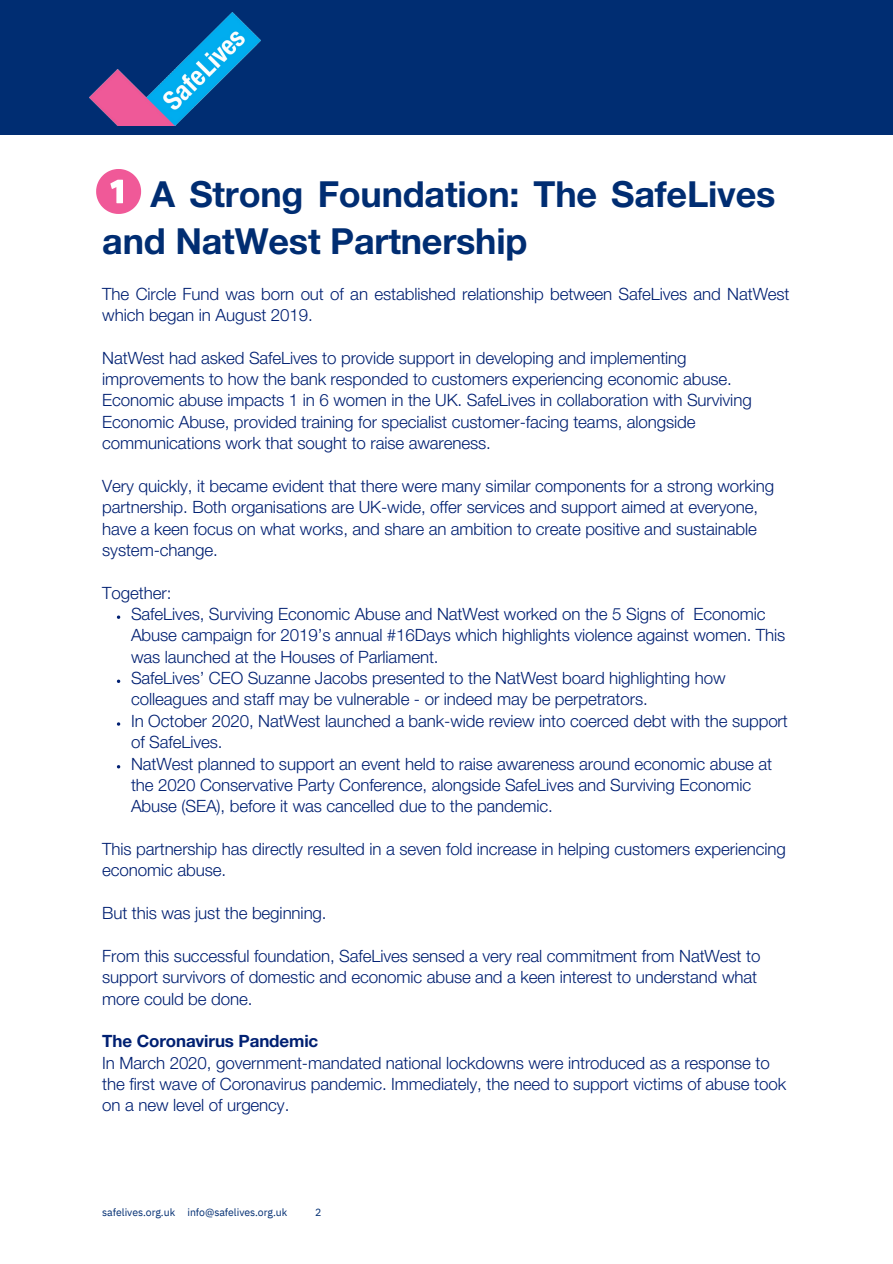
<style>
.page{position:relative;width:893px;height:1264px;background:#fff}
.page>*{position:absolute;margin:0;border:0;box-sizing:border-box;transform-origin:0 0}
.t1{font:700 36px/47.2px "Helvetica Neue LT Std";letter-spacing:-.005em;color:#002d72}
.t2{font:300 16.95px/21.3px "Helvetica Neue LT Std";letter-spacing:-.005em;color:#002072}
.t3{font:700 16.95px "Helvetica Neue LT Std";letter-spacing:-.005em;color:#002072}
.t4{font:10.5px "IBM Plex Sans";letter-spacing:-.005em;color:#002d72}
</style>
<div class="page">
<svg style="left:117px;top:615px;width:3px;height:4px"></svg>
<svg style="left:117px;top:679px;width:3px;height:4px"></svg>
<div style="left:0;top:0;width:892px;height:135px;background:#002d72"></div>
<img style="left:90px;top:12px;width:170px;height:114px">
<svg style="left:96px;top:169px;width:45px;height:45px"></svg>
<h1 class="t1" style="left:102px;top:176px;width:674px">1 A Strong Foundation: The SafeLives and NatWest Partnership</h1>
<p class="t2" style="left:102px;top:285px;width:688px">The Circle Fund was born out of an established relationship between SafeLives and NatWest which began in August 2019.</p>
<p class="t2" style="left:102px;top:349px;width:651px">NatWest had asked SafeLives to provide support in developing and implementing improvements to how the bank responded to customers experiencing economic abuse.<br>Economic abuse impacts 1 in 6 women in the UK. SafeLives in collaboration with Surviving Economic Abuse, provided training for specialist customer-facing teams, alongside communications work that sought to raise awareness.</p>
<p class="t2" style="left:102px;top:477px;width:673px">Very quickly, it became evident that there were many similar components for a strong working partnership. Both organisations are UK-wide, offer services and support aimed at everyone, have a keen focus on what works, and share an ambition to create positive and sustainable system-change.</p>
<p class="t2" style="left:102px;top:584px;width:71px">Together:</p>
<p class="t2" style="left:131px;top:605px;width:658px">SafeLives, Surviving Economic Abuse and NatWest worked on the 5 Signs of Economic Abuse campaign for 2019’s annual #16Days which highlights violence against women. This was launched at the Houses of Parliament.<br>SafeLives’ CEO Suzanne Jacobs presented to the NatWest board highlighting how colleagues and staff may be vulnerable - or indeed may be perpetrators.<br>In October 2020, NatWest launched a bank-wide review into coerced debt with the support of SafeLives.<br>NatWest planned to support an event held to raise awareness around economic abuse at the 2020 Conservative Party Conference, alongside SafeLives and Surviving Economic Abuse (SEA), before it was cancelled due to the pandemic.</p>
<p class="t2" style="left:102px;top:840px;width:685px">This partnership has directly resulted in a seven fold increase in helping customers experiencing economic abuse.</p>
<p class="t2" style="left:102px;top:904px;width:226px">But this was just the beginning.</p>
<p class="t2" style="left:102px;top:947px;width:659px">From this successful foundation, SafeLives sensed a very real commitment from NatWest to support survivors of domestic and economic abuse and a keen interest to understand what more could be done.</p>
<p class="t3" style="left:102px;top:1035px;width:217px">The Coronavirus Pandemic</p>
<p class="t2" style="left:102px;top:1054px;width:685px">In March 2020, government-mandated national lockdowns were introduced as a response to the first wave of Coronavirus pandemic. Immediately, the need to support victims of abuse took on a new level of urgency.</p>
<p class="t4" style="left:102px;top:1204px;width:186px">safelives.org.uk info@safelives.org.uk</p>
<p class="t4" style="left:315px;top:1204px;width:8px">2</p>
</div>
